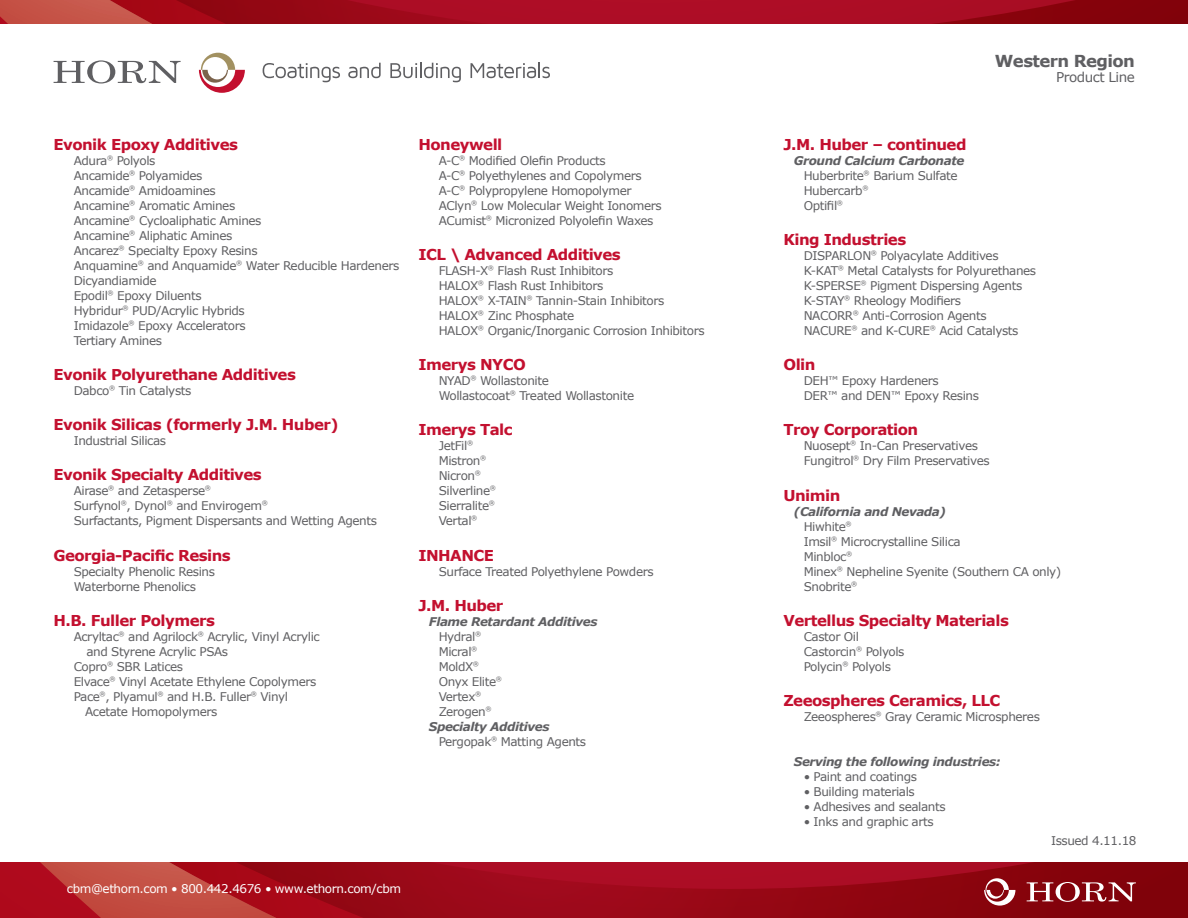
<style>
.page{position:relative;width:1188px;height:918px;background:#fff}
.page>*{position:absolute;margin:0;border:0;box-sizing:border-box;transform-origin:0 0}
.Body{font:700 16.5px "Verdana";letter-spacing:-.035em;color:#5f5f62}
.Head{font:700 15px "Verdana";letter-spacing:-.035em;color:#c3102f}
.Body-2{font:13.5px "Verdana";letter-spacing:-.035em;color:#5f5f62}
.Body-3{font:12px "Verdana";letter-spacing:-.035em;color:#5f5f62}
.Body-4{font:italic 700 12px "Verdana";letter-spacing:-.035em;color:#5f5f62}
.t1{font:12px "Verdana";letter-spacing:-.035em;color:#fff}
.s1{font-size:10.5px}
</style>
<div class="page">
<svg style="left:497px;top:863px;width:691px;height:55px;background:#970717"></svg>
<svg style="left:0;top:863px;width:497px;height:55px;background:#ab1d25"></svg>
<svg style="left:0;top:0;width:1188px;height:24px;background:#a41121"></svg>
<svg style="left:1027px;top:882px;width:109px;height:20px"></svg>
<svg style="left:984px;top:878px;width:31px;height:28px"></svg>
<svg style="left:263px;top:63px;width:77px;height:19px"></svg>
<svg style="left:348px;top:63px;width:33px;height:15px"></svg>
<svg style="left:390px;top:63px;width:71px;height:19px"></svg>
<svg style="left:471px;top:63px;width:79px;height:15px"></svg>
<svg style="left:199px;top:53px;width:46px;height:40px"></svg>
<svg style="left:54px;top:60px;width:127px;height:24px"></svg>
<p class="Head" style="left:53px;top:135px;width:186px">Evonik Epoxy Additives</p>
<p class="Body-3" style="left:74px;top:153px;width:83px">Adura<sup>®</sup> Polyols</p>
<p class="Body-3" style="left:74px;top:168px;width:130px">Ancamide<sup>®</sup> Polyamides</p>
<p class="Body-3" style="left:74px;top:183px;width:144px">Ancamide<sup>®</sup> Amidoamines</p>
<p class="Body-3" style="left:74px;top:198px;width:163px">Ancamine<sup>®</sup> Aromatic Amines</p>
<p class="Body-3" style="left:74px;top:213px;width:189px">Ancamine<sup>®</sup> Cycloaliphatic Amines</p>
<p class="Body-3" style="left:74px;top:228px;width:160px">Ancamine<sup>®</sup> Aliphatic Amines</p>
<p class="Body-3" style="left:74px;top:243px;width:185px">Ancarez<sup>®</sup> Specialty Epoxy Resins</p>
<p class="Body-3" style="left:74px;top:258px;width:327px">Anquamine<sup>®</sup> and Anquamide<sup>®</sup> Water Reducible Hardeners</p>
<p class="Body-3" style="left:74px;top:273px;width:84px">Dicyandiamide</p>
<p class="Body-3" style="left:74px;top:288px;width:129px">Epodil<sup>®</sup> Epoxy Diluents</p>
<p class="Body-3" style="left:74px;top:303px;width:173px">Hybridur<sup>®</sup> PUD/Acrylic Hybrids</p>
<p class="Body-3" style="left:74px;top:318px;width:173px">Imidazole<sup>®</sup> Epoxy Accelerators</p>
<p class="Body-3" style="left:74px;top:333px;width:90px">Tertiary Amines</p>
<p class="Head" style="left:53px;top:365px;width:244px">Evonik Polyurethane Additives</p>
<p class="Body-3" style="left:74px;top:383px;width:119px">Dabco<sup>®</sup> Tin Catalysts</p>
<p class="Head" style="left:53px;top:415px;width:287px">Evonik Silicas (formerly J.M. Huber)</p>
<p class="Body-3" style="left:74px;top:433px;width:94px">Industrial Silicas</p>
<p class="Head" style="left:53px;top:465px;width:210px">Evonik Specialty Additives</p>
<p class="Body-3" style="left:74px;top:483px;width:139px">Airase<sup>®</sup> and Zetasperse<sup>®</sup></p>
<p class="Body-3" style="left:74px;top:498px;width:196px">Surfynol<sup>®</sup>, Dynol<sup>®</sup> and Envirogem<sup>®</sup></p>
<p class="Body-3" style="left:74px;top:513px;width:305px">Surfactants, Pigment Dispersants and Wetting Agents</p>
<p class="Head" style="left:53px;top:546px;width:179px">Georgia-Pacific Resins</p>
<p class="Body-3" style="left:74px;top:564px;width:143px">Specialty Phenolic Resins</p>
<p class="Body-3" style="left:74px;top:579px;width:124px">Waterborne Phenolics</p>
<p class="Head" style="left:53px;top:611px;width:163px">H.B. Fuller Polymers</p>
<p class="Body-3" style="left:74px;top:629px;width:248px">Acryltac<sup>®</sup> and Agrilock<sup>®</sup> Acrylic, Vinyl Acrylic</p>
<p class="Body-3" style="left:86px;top:644px;width:143px">and Styrene Acrylic PSAs</p>
<p class="Body-3" style="left:74px;top:659px;width:111px">Copro<sup>®</sup> SBR Latices</p>
<p class="Body-3" style="left:74px;top:674px;width:244px">Elvace<sup>®</sup> Vinyl Acetate Ethylene Copolymers</p>
<p class="Body-3" style="left:74px;top:689px;width:216px">Pace<sup>®</sup>, Plyamul<sup>®</sup> and H.B. Fuller<sup>®</sup> Vinyl</p>
<p class="Body-3" style="left:85px;top:704px;width:134px">Acetate Homopolymers</p>
<p class="Head" style="left:418px;top:135px;width:85px">Honeywell</p>
<p class="Body-3" style="left:439px;top:153px;width:169px">A-C<sup>®</sup> Modified Olefin Products</p>
<p class="Body-3" style="left:439px;top:168px;width:205px">A-C<sup>®</sup> Polyethylenes and Copolymers</p>
<p class="Body-3" style="left:439px;top:183px;width:194px">A-C<sup>®</sup> Polypropylene Homopolymer</p>
<p class="Body-3" style="left:439px;top:198px;width:225px">AClyn<sup>®</sup> Low Molecular Weight Ionomers</p>
<p class="Body-3" style="left:439px;top:213px;width:216px">ACumist<sup>®</sup> Micronized Polyolefin Waxes</p>
<p class="Head" style="left:418px;top:245px;width:204px">ICL \ Advanced Additives</p>
<p class="Body-3" style="left:439px;top:263px;width:176px">FLASH-X<sup>®</sup> Flash Rust Inhibitors</p>
<p class="Body-3" style="left:439px;top:278px;width:166px">HALOX<sup>®</sup> Flash Rust Inhibitors</p>
<p class="Body-3" style="left:439px;top:293px;width:227px">HALOX<sup>®</sup> X-TAIN<sup>®</sup> Tannin-Stain Inhibitors</p>
<p class="Body-3" style="left:439px;top:308px;width:137px">HALOX<sup>®</sup> Zinc Phosphate</p>
<p class="Body-3" style="left:439px;top:323px;width:267px">HALOX<sup>®</sup> Organic/Inorganic Corrosion Inhibitors</p>
<p class="Head" style="left:418px;top:355px;width:109px">Imerys NYCO</p>
<p class="Body-3" style="left:439px;top:373px;width:112px">NYAD<sup>®</sup> Wollastonite</p>
<p class="Body-3" style="left:439px;top:388px;width:197px">Wollastocoat<sup>®</sup> Treated Wollastonite</p>
<p class="Head" style="left:418px;top:420px;width:96px">Imerys Talc</p>
<p class="Body-3" style="left:439px;top:438px;width:36px">JetFil<sup>®</sup></p>
<p class="Body-3" style="left:439px;top:453px;width:49px">Mistron<sup>®</sup></p>
<p class="Body-3" style="left:439px;top:468px;width:44px">Nicron<sup>®</sup></p>
<p class="Body-3" style="left:439px;top:483px;width:59px">Silverline<sup>®</sup></p>
<p class="Body-3" style="left:439px;top:498px;width:58px">Sierralite<sup>®</sup></p>
<p class="Body-3" style="left:439px;top:513px;width:40px">Vertal<sup>®</sup></p>
<p class="Head" style="left:418px;top:546px;width:77px">INHANCE</p>
<p class="Body-3" style="left:439px;top:564px;width:217px">Surface Treated Polyethylene Powders</p>
<p class="Head" style="left:418px;top:596px;width:86px">J.M. Huber</p>
<p class="Body-4" style="left:429px;top:614px;width:170px">Flame Retardant Additives</p>
<p class="Body-3" style="left:439px;top:629px;width:44px">Hydral<sup>®</sup></p>
<p class="Body-3" style="left:439px;top:644px;width:40px">Micral<sup>®</sup></p>
<p class="Body-3" style="left:439px;top:659px;width:42px">MoldX<sup>®</sup></p>
<p class="Body-3" style="left:439px;top:674px;width:65px">Onyx Elite<sup>®</sup></p>
<p class="Body-3" style="left:439px;top:689px;width:44px">Vertex<sup>®</sup></p>
<p class="Body-3" style="left:439px;top:704px;width:54px">Zerogen<sup>®</sup></p>
<p class="Body-4" style="left:429px;top:719px;width:122px">Specialty Additives</p>
<p class="Body-3" style="left:439px;top:734px;width:149px">Pergopak<sup>®</sup> Matting Agents</p>
<p class="t1" style="left:67px;top:881px;width:336px">cbm@ethorn.com • 800.442.4676 • www.ethorn.com/cbm</p>
<p class="Body" style="left:995px;top:50px;width:142px">Western Region</p>
<p class="Body-2" style="left:1056px;top:68px;width:80px">Product Line</p>
<p class="Head" style="left:783px;top:135px;width:185px">J.M. Huber – continued</p>
<p class="Body-4" style="left:794px;top:153px;width:172px">Ground Calcium Carbonate</p>
<p class="Body-3" style="left:804px;top:168px;width:155px">Huberbrite<sup>®</sup> Barium Sulfate</p>
<p class="Body-3" style="left:804px;top:183px;width:66px">Hubercarb<sup>®</sup></p>
<p class="Body-3" style="left:804px;top:198px;width:41px">Optifil<sup>®</sup></p>
<p class="Head" style="left:783px;top:230px;width:124px">King Industries</p>
<p class="Body-3" style="left:804px;top:248px;width:196px">DISPARLON<sup>®</sup> Polyacylate Additives</p>
<p class="Body-3" style="left:804px;top:263px;width:234px">K-KAT<sup>®</sup> Metal Catalysts for Polyurethanes</p>
<p class="Body-3" style="left:804px;top:278px;width:220px">K-SPERSE<sup>®</sup> Pigment Dispersing Agents</p>
<p class="Body-3" style="left:804px;top:293px;width:159px">K-STAY<sup>®</sup> Rheology Modifiers</p>
<p class="Body-3" style="left:804px;top:308px;width:184px">NACORR<sup>®</sup> Anti-Corrosion Agents</p>
<p class="Body-3" style="left:804px;top:323px;width:216px">NACURE<sup>®</sup> and K-CURE<sup>®</sup> Acid Catalysts</p>
<p class="Head" style="left:783px;top:355px;width:34px">Olin</p>
<p class="Body-3" style="left:804px;top:373px;width:137px">DEH<span class="s1">™</span> Epoxy Hardeners</p>
<p class="Body-3" style="left:804px;top:388px;width:177px">DER<span class="s1">™</span> and DEN<span class="s1">™</span> Epoxy Resins</p>
<p class="Head" style="left:783px;top:420px;width:136px">Troy Corporation</p>
<p class="Body-3" style="left:804px;top:438px;width:176px">Nuosept<sup>®</sup> In-Can Preservatives</p>
<p class="Body-3" style="left:804px;top:453px;width:188px">Fungitrol<sup>®</sup> Dry Film Preservatives</p>
<p class="Head" style="left:783px;top:486px;width:59px">Unimin</p>
<p class="Body-4" style="left:794px;top:504px;width:154px">(California and Nevada)</p>
<p class="Body-3" style="left:804px;top:519px;width:50px">Hiwhite<sup>®</sup></p>
<p class="Body-3" style="left:804px;top:534px;width:159px">Imsil<sup>®</sup> Microcrystalline Silica</p>
<p class="Body-3" style="left:804px;top:549px;width:50px">Minbloc<sup>®</sup></p>
<p class="Body-3" style="left:804px;top:564px;width:259px">Minex<sup>®</sup> Nepheline Syenite (Southern CA only)</p>
<p class="Body-3" style="left:804px;top:579px;width:55px">Snobrite<sup>®</sup></p>
<p class="Head" style="left:783px;top:611px;width:227px">Vertellus Specialty Materials</p>
<p class="Body-3" style="left:804px;top:629px;width:57px">Castor Oil</p>
<p class="Body-3" style="left:804px;top:644px;width:102px">Castorcin<sup>®</sup> Polyols</p>
<p class="Body-3" style="left:804px;top:659px;width:89px">Polycin<sup>®</sup> Polyols</p>
<p class="Head" style="left:783px;top:691px;width:218px">Zeeospheres Ceramics, LLC</p>
<p class="Body-3" style="left:804px;top:709px;width:238px">Zeeospheres<sup>®</sup> Gray Ceramic Microspheres</p>
<p class="Body-4" style="left:794px;top:754px;width:208px">Serving the following industries:</p>
<p class="Body-3" style="left:804px;top:769px;width:115px">• Paint and coatings</p>
<p class="Body-3" style="left:804px;top:784px;width:113px">• Building materials</p>
<p class="Body-3" style="left:804px;top:799px;width:143px">• Adhesives and sealants</p>
<p class="Body-3" style="left:804px;top:814px;width:132px">• Inks and graphic arts</p>
<p class="Body-3" style="left:1051px;top:833px;width:87px">Issued 4.11.18</p>
</div>
